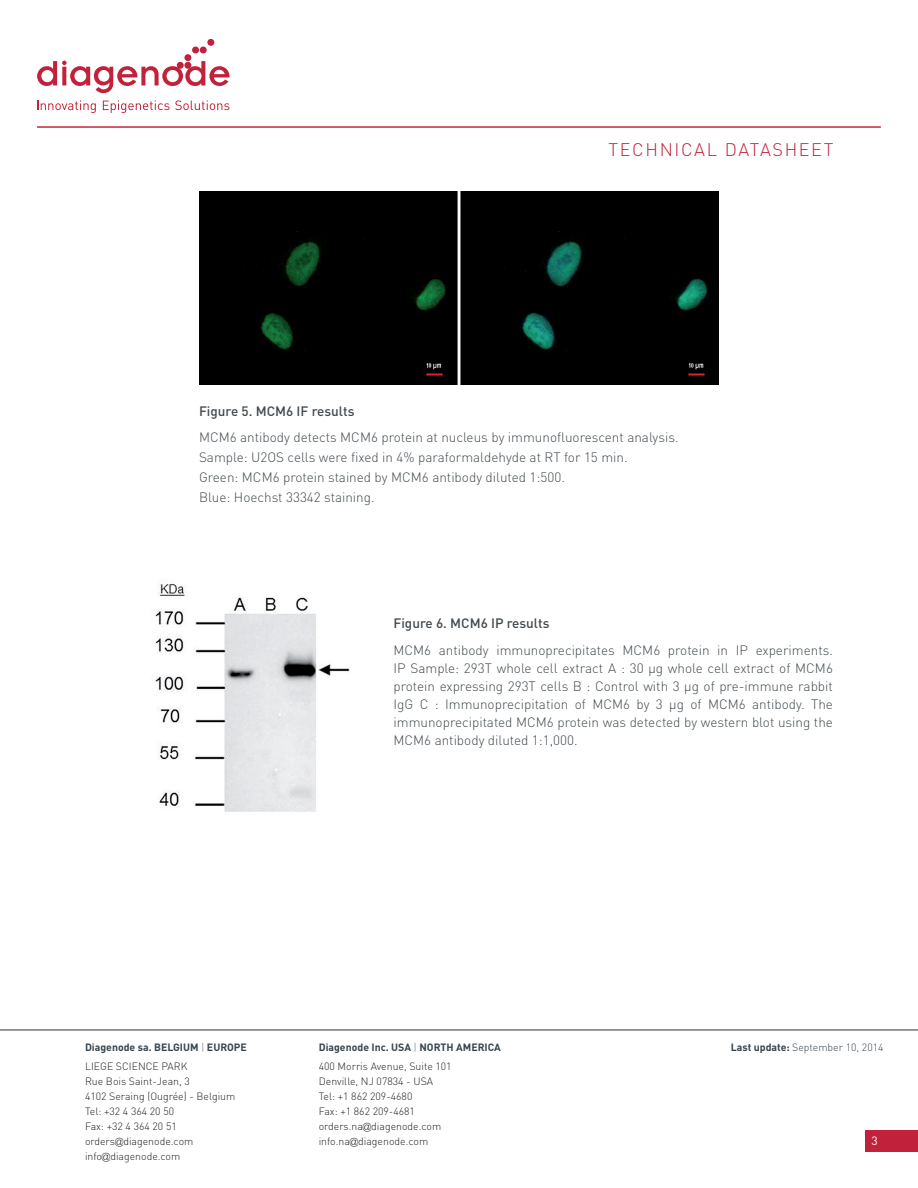
<style>
.page{position:relative;width:918px;height:1188px;background:#fff}
.page>*{position:absolute;margin:0;border:0;box-sizing:border-box;transform-origin:0 0}
.t1{font:300 18px "DIN";letter-spacing:.09em;color:#c1213a}
.BODY_justifié{font:300 13.5px/18px "DIN";color:#41494e;text-align:justify}
.BODY_title{font:500 13.5px "DIN";color:#41494e}
.t2{font:12px "DIN";color:#fff}
.Pied-de-page{font:300 10.5px "DIN";color:#231f20}
.Pied-de-page-2{font:700 10.5px "DIN";color:#38454d}
.Pied-de-page-3{font:300 10.5px "DIN";color:#38454d}
.s1{font-weight:400;color:#8b98a0}
.s2{font-weight:700}
.s3{font-family:"Gill Sans"}
</style>
<div class="page">
<div style="left:865px;top:1131px;width:53px;height:21px;background:#c1213a"></div>
<hr style="left:37px;top:126px;width:844px;height:2px;background:#cb233e">
<div style="left:184px;top:54px;width:7px;height:7px;background:#c1213a;border-radius:50%"></div>
<div style="left:192px;top:47px;width:7px;height:6px;background:#c1213a;border-radius:50%"></div>
<div style="left:200px;top:47px;width:7px;height:6px;background:#c1213a;border-radius:50%"></div>
<div style="left:207px;top:39px;width:7px;height:7px;background:#c1213a;border-radius:50%"></div>
<svg style="left:37px;top:61px;width:193px;height:32px"></svg>
<svg style="left:37px;top:100px;width:59px;height:13px"></svg>
<svg style="left:103px;top:100px;width:127px;height:13px"></svg>
<hr style="left:0;top:1029px;width:918px;height:2px;background:#41494e">
<img style="left:154px;top:580px;width:196px;height:232px">
<div style="left:199px;top:191px;width:520px;height:193px;background:#000"></div>
<h1 class="t1" style="left:609px;top:138px;width:226px">TECHNICAL DATASHEET</h1>
<p class="BODY_title" style="left:199px;top:402px;width:157px">Figure 5. MCM6 IF results</p>
<p class="BODY_justifié" style="left:199px;top:428px;width:481px">MCM6 antibody detects MCM6 protein at nucleus by immunofluorescent analysis.</p>
<p class="BODY_justifié" style="left:199px;top:448px;width:430px">Sample: U2OS cells were fixed in 4% paraformaldehyde at RT for 15 min.</p>
<p class="BODY_justifié" style="left:199px;top:468px;width:367px">Green: MCM6 protein stained by MCM6 antibody diluted 1:500.</p>
<p class="BODY_justifié" style="left:199px;top:488px;width:177px">Blue: Hoechst 33342 staining.</p>
<p class="BODY_title" style="left:394px;top:615px;width:158px">Figure 6. MCM6 IP results</p>
<p class="BODY_justifié" style="left:394px;top:641px;width:441px">MCM6 antibody immunoprecipitates MCM6 protein in IP experiments.<br>IP Sample: 293T whole cell extract A : 30 μ g whole cell extract of MCM6 protein expressing 293T cells B : Control with 3 μg of pre-immune rabbit IgG C : Immunoprecipitation of MCM6 by 3 μg of MCM6 antibody. The immunoprecipitated MCM6 protein was detected by western blot using the MCM6 antibody diluted 1:1,000.</p>
<p class="Pied-de-page-2" style="left:85px;top:1040px;width:163px">Diagenode sa. BELGIUM <span class="s1">|</span> EUROPE</p>
<p class="Pied-de-page-3" style="left:731px;top:1040px;width:154px"><span class="s2">Last update:</span> September 10, 2014</p>
<p class="Pied-de-page" style="left:85px;top:1060px;width:104px">LIEGE SCIENCE PARK</p>
<p class="Pied-de-page" style="left:85px;top:1075px;width:106px">Rue Bois Saint-Jean, 3</p>
<p class="Pied-de-page" style="left:85px;top:1090px;width:152px">4102 Seraing (Ougrée) - Belgium</p>
<p class="Pied-de-page" style="left:85px;top:1105px;width:91px">Tel: +32 4 364 20 50</p>
<p class="Pied-de-page" style="left:85px;top:1120px;width:93px">Fax: +32 4 364 20 51</p>
<p class="Pied-de-page" style="left:85px;top:1135px;width:110px">orders<span class="s3">@</span>diagenode.com</p>
<p class="Pied-de-page" style="left:85px;top:1150px;width:97px">info<span class="s3">@</span>diagenode.com</p>
<p class="Pied-de-page-2" style="left:319px;top:1040px;width:184px">Diagenode Inc. USA <span class="s1">|</span> NORTH AMERICA</p>
<p class="Pied-de-page" style="left:319px;top:1060px;width:134px">400 Morris Avenue, Suite 101</p>
<p class="Pied-de-page" style="left:319px;top:1075px;width:116px">Denville, NJ 07834 - USA</p>
<p class="Pied-de-page" style="left:319px;top:1090px;width:95px">Tel: +1 862 209-4680</p>
<p class="Pied-de-page" style="left:319px;top:1105px;width:98px">Fax: +1 862 209-4681</p>
<p class="Pied-de-page" style="left:319px;top:1120px;width:124px">orders.na<span class="s3">@</span>diagenode.com</p>
<p class="Pied-de-page" style="left:319px;top:1135px;width:111px">info.na<span class="s3">@</span>diagenode.com</p>
<p class="t2" style="left:871px;top:1133px;width:8px">3</p>
</div>
